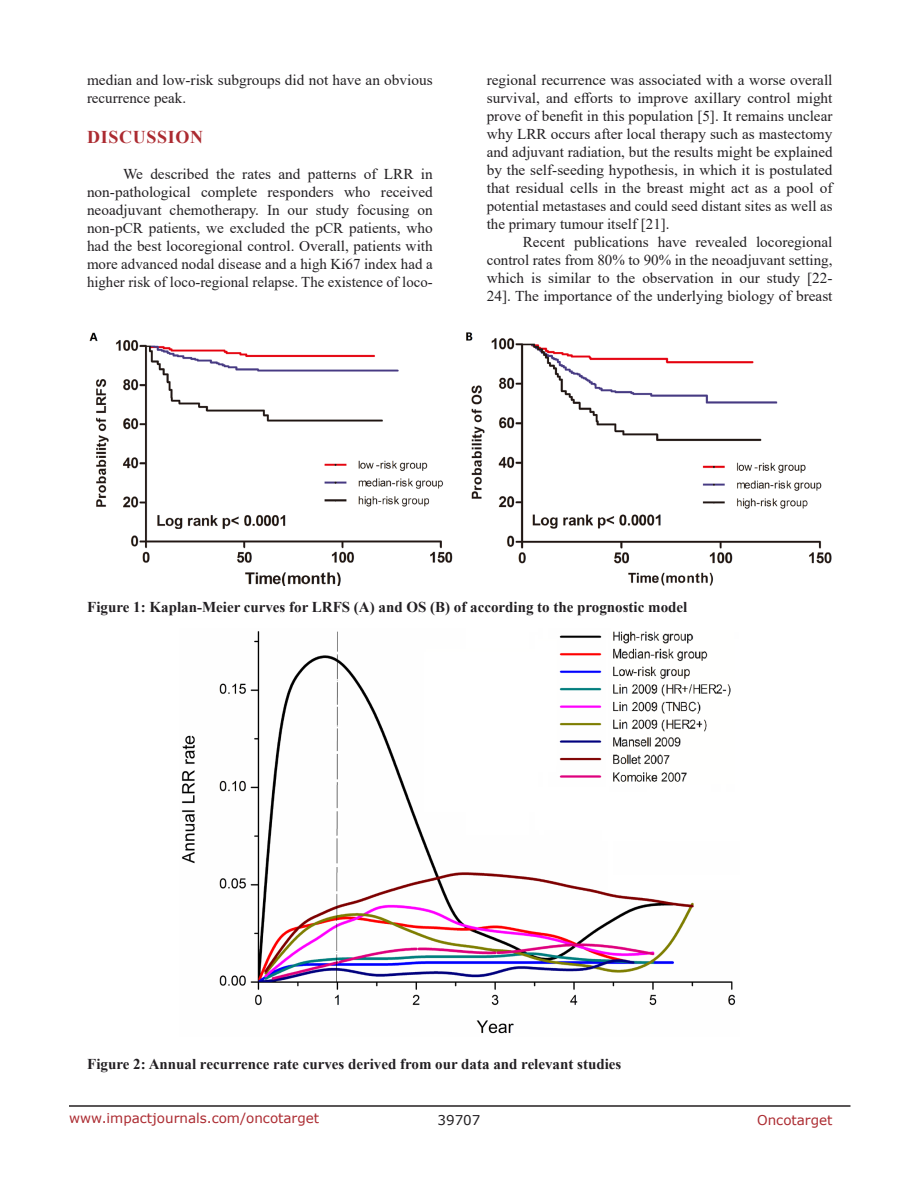
<style>
.page{position:relative;width:918px;height:1188px;background:#fff}
.page>*{position:absolute;margin:0;border:0;box-sizing:border-box;transform-origin:0 0}
.Heading{font:700 18px "Times New Roman";letter-spacing:.035em;color:#ac2b31}
.BodyText{font:15px/18px "Times New Roman";color:#221f22;text-align:justify}
.FigureText{font:700 15px "Times New Roman";color:#221f22}
.t1{font:13.5px "Verdana";color:#ac2b31}
.t2{font:13.5px "Verdana";color:#221f22}
</style>
<div class="page">
<hr style="left:69px;top:1105px;width:781px;height:2px;background:#231f20">
<img style="left:89px;top:332px;width:743px;height:254px">
<img style="left:182px;top:631px;width:554px;height:403px">
<p class="BodyText" style="left:87px;top:71px;width:347px">median and low-risk subgroups did not have an obvious recurrence peak.</p>
<p class="Heading" style="left:87px;top:124px;width:117px">DISCUSSION</p>
<p class="BodyText" style="left:87px;top:165px;width:347px;text-indent:36px">We described the rates and patterns of LRR in non-pathological complete responders who received neoadjuvant chemotherapy. In our study focusing on non-pCR patients, we excluded the pCR patients, who had the best locoregional control. Overall, patients with more advanced nodal disease and a high Ki67 index had a higher risk of loco-regional relapse. The existence of loco-</p>
<p class="BodyText" style="left:487px;top:71px;width:347px">regional recurrence was associated with a worse overall survival, and efforts to improve axillary control might prove of benefit in this population [5]. It remains unclear why LRR occurs after local therapy such as mastectomy and adjuvant radiation, but the results might be explained by the self-seeding hypothesis, in which it is postulated that residual cells in the breast might act as a pool of potential metastases and could seed distant sites as well as the primary tumour itself [21].</p>
<p class="BodyText" style="left:487px;top:233px;width:347px;text-indent:36px">Recent publications have revealed locoregional control rates from 80% to 90% in the neoadjuvant setting, which is similar to the observation in our study [22- 24]. The importance of the underlying biology of breast</p>
<p class="FigureText" style="left:87px;top:596px;width:602px">Figure 1: Kaplan-Meier curves for LRFS (A) and OS (B) of according to the prognostic model</p>
<p class="FigureText" style="left:87px;top:1053px;width:536px">Figure 2: Annual recurrence rate curves derived from our data and relevant studies</p>
<p class="t1" style="left:69px;top:1109px;width:252px">www.impactjournals.com/oncotarget</p>
<p class="t2" style="left:438px;top:1111px;width:44px">39707</p>
<p class="t1" style="left:757px;top:1111px;width:77px">Oncotarget</p>
</div>
